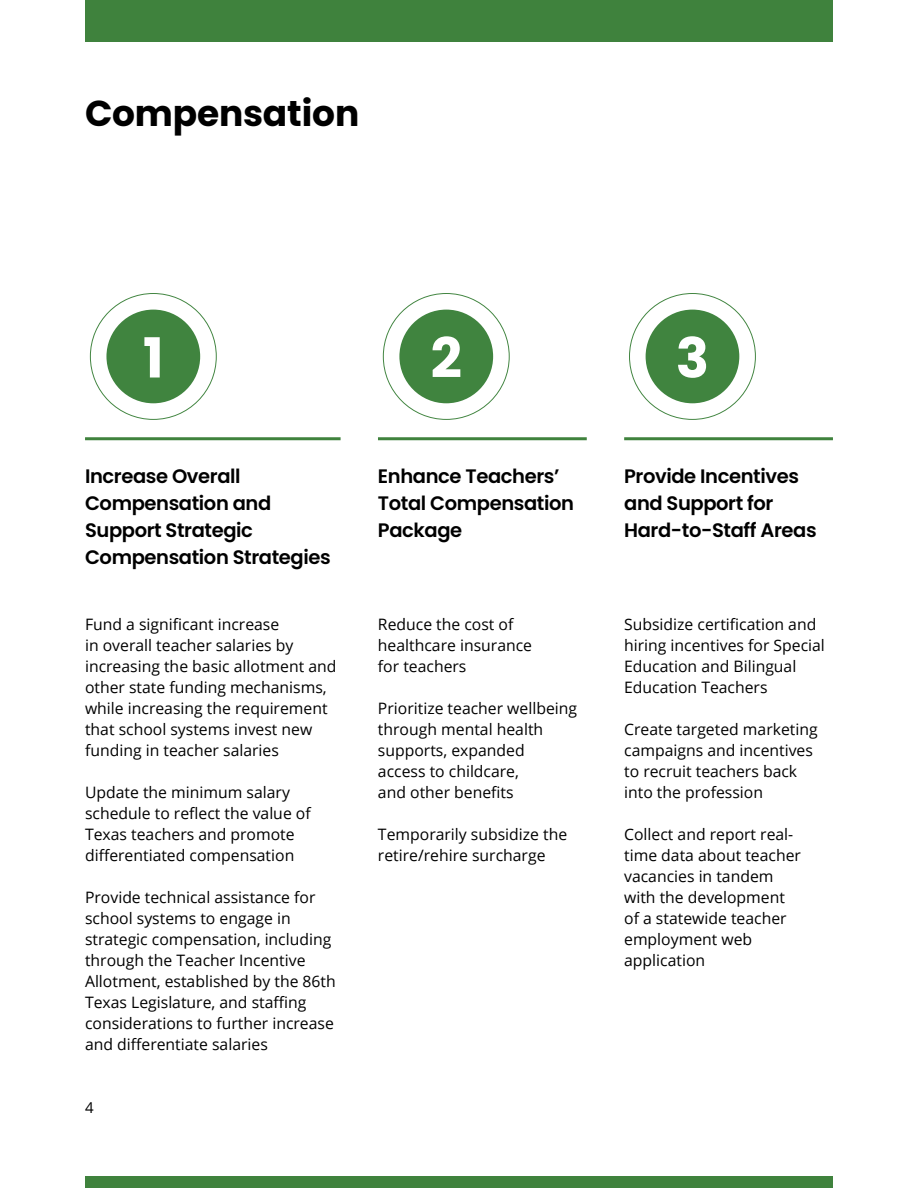
<style>
.page{position:relative;width:918px;height:1188px;background:#fff}
.page>*{position:absolute;margin:0;border:0;box-sizing:border-box;transform-origin:0 0}
.t1{font:700 55.2px "Poppins";color:#fff}
.Heading3{font:700 36px "Poppins";letter-spacing:-.005em;color:#000}
.Heading_4{font:600 19.5px/27px "Poppins";letter-spacing:-.02em;color:#000}
.Body_Text{font:15.75px/21px "Open Sans";color:#000}
.Heading_4-2{font:15.75px/21px "Open Sans";color:#000}
.t2{font:15px "Open Sans";color:#000}
</style>
<div class="page">
<hr style="left:85px;top:437px;width:256px;height:3px;background:#3f823d">
<hr style="left:378px;top:437px;width:209px;height:3px;background:#3f823d">
<hr style="left:624px;top:437px;width:209px;height:3px;background:#3f823d">
<div style="left:85px;top:1176px;width:748px;height:12px;background:#3f823d"></div>
<svg style="left:90px;top:293px;width:127px;height:127px"></svg>
<svg style="left:383px;top:293px;width:127px;height:127px"></svg>
<svg style="left:629px;top:293px;width:127px;height:127px"></svg>
<div style="left:85px;top:0;width:748px;height:42px;background:#3f823d"></div>
<p class="Heading3" style="left:85px;top:93px;width:276px">Compensation</p>
<p class="t1" style="left:143px;top:326px;width:22px">1</p>
<p class="t1" style="left:430px;top:326px;width:33px">2</p>
<p class="t1" style="left:676px;top:326px;width:35px">3</p>
<p class="Heading_4" style="left:85px;top:463px;width:247px">Increase Overall<br>Compensation and<br>Support Strategic<br>Compensation Strategies</p>
<p class="Heading_4-2" style="left:85px;top:613px;width:253px">Fund a significant increase<br>in overall teacher salaries by increasing the basic allotment and other state funding mechanisms, while increasing the requirement that school systems invest new funding in teacher salaries</p>
<p class="Heading_4-2" style="left:85px;top:781px;width:227px">Update the minimum salary schedule to reflect the value of<br>Texas teachers and promote differentiated compensation</p>
<p class="Body_Text" style="left:85px;top:886px;width:252px">Provide technical assistance for school systems to engage in strategic compensation, including through the Teacher Incentive<br>Allotment, established by the 86th<br>Texas Legislature, and staffing considerations to further increase and differentiate salaries</p>
<p class="t2" style="left:85px;top:1097px;width:10px">4</p>
<p class="Heading_4" style="left:378px;top:463px;width:198px">Enhance Teachers’<br>Total Compensation<br>Package</p>
<p class="Body_Text" style="left:378px;top:613px;width:156px">Reduce the cost of healthcare insurance for teachers</p>
<p class="Body_Text" style="left:378px;top:697px;width:201px">Prioritize teacher wellbeing through mental health supports, expanded<br>access to childcare,<br>and other benefits</p>
<p class="Body_Text" style="left:378px;top:823px;width:191px">Temporarily subsidize the retire/rehire surcharge</p>
<p class="Heading_4" style="left:624px;top:463px;width:194px">Provide Incentives and Support for<br>Hard-to-Staff Areas</p>
<p class="Body_Text" style="left:624px;top:613px;width:202px">Subsidize certification and hiring incentives for Special<br>Education and Bilingual<br>Education Teachers</p>
<p class="Body_Text" style="left:624px;top:718px;width:195px">Create targeted marketing campaigns and incentives to recruit teachers back into the profession</p>
<p class="Body_Text" style="left:624px;top:823px;width:178px">Collect and report real&shy;time data about teacher vacancies in tandem with the development of a statewide teacher employment web application</p>
</div>
